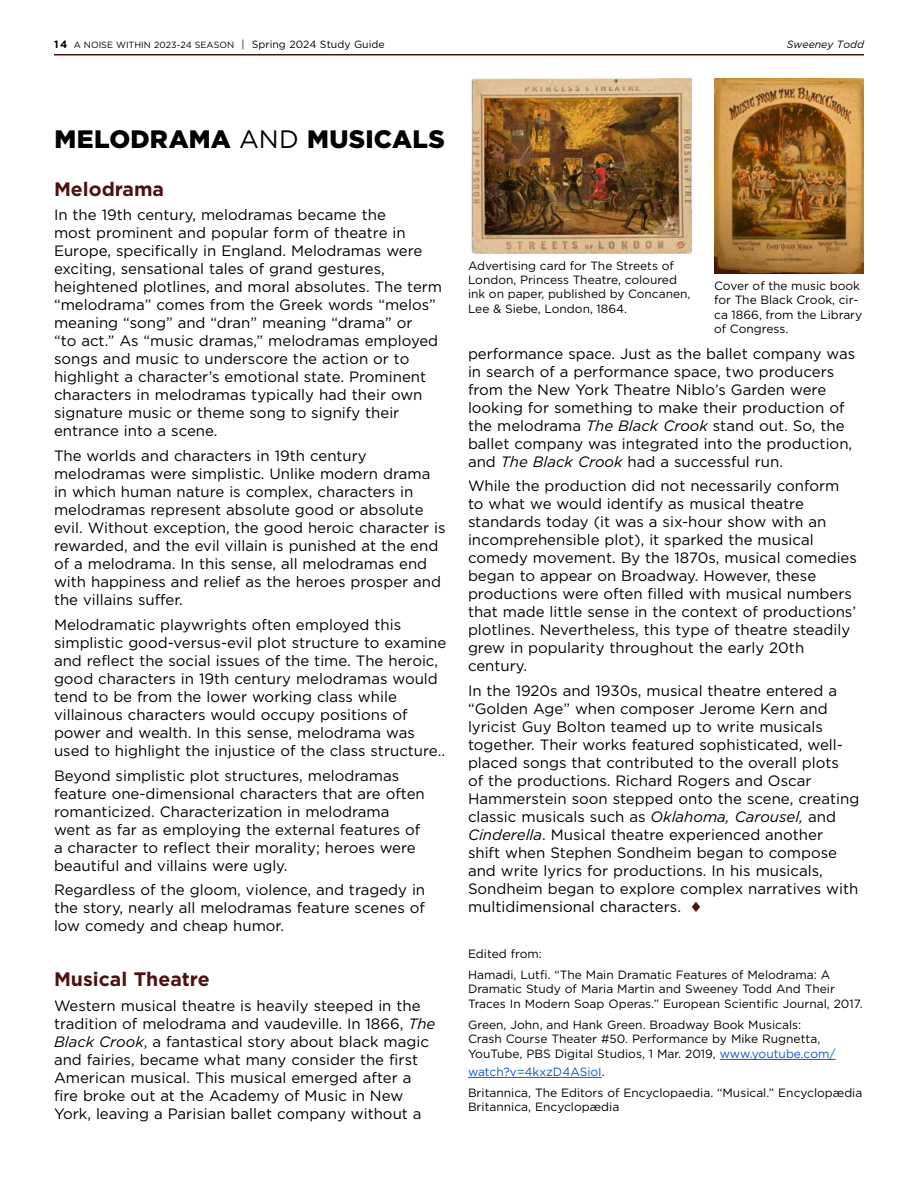
<style>
.page{position:relative;width:918px;height:1188px;background:#fff}
.page>*{position:absolute;margin:0;border:0;box-sizing:border-box;transform-origin:0 0}
.t1{font:900 25.2px "Gotham";letter-spacing:.005em;color:#000}
.t2{font:700 19.5px "Gotham";color:#4d1312}
.t3{font:15px/18px "Gotham";color:#000}
.t4{font:12px/14.4px "Gotham";color:#000}
.t5{font:italic 10.5px "Gotham";color:#000}
.t6{font:9px "Gotham";color:#000}
.s1{font-weight:700;font-size:10.5px}
.s2{font-weight:700;font-size:10.5px;color:#946e66}
.s3{font-size:10.5px}
.s4{font-weight:400}
.s5{font-style:italic}
.s6{color:#4d1312}
.s7{color:#15c}
</style>
<div class="page">
<hr style="left:720px;top:1059px;width:116px;height:1px;background:#15c">
<hr style="left:468px;top:1077px;width:134px;height:1px;background:#15c">
<img style="left:471px;top:78px;width:221px;height:176px">
<img style="left:714px;top:78px;width:150px;height:195px">
<hr style="left:54px;top:54px;width:810px;height:2px;background:#4d1312">
<p class="t6" style="left:54px;top:39px;width:332px"><span class="s1">14</span> A NOISE WITHIN 2023-24 SEASON <span class="s2">|</span> <span class="s3">Spring 2024 Study Guide</span></p>
<p class="t5" style="left:787px;top:37px;width:79px">Sweeney Todd</p>
<h1 class="t1" style="left:54px;top:121px;width:392px">MELODRAMA <span class="s4">AND</span> MUSICALS</h1>
<h2 class="t2" style="left:54px;top:176px;width:112px">Melodrama</h2>
<p class="t3" style="left:54px;top:206px;width:390px">In the 19th century, melodramas became the<br>most prominent and popular form of theatre in Europe, specifically in England. Melodramas were exciting, sensational tales of grand gestures, heightened plotlines, and moral absolutes. The term “melodrama” comes from the Greek words “melos” meaning “song” and “dran” meaning “drama” or<br>“to act.” As “music dramas,” melodramas employed songs and music to underscore the action or to highlight a character’s emotional state. Prominent characters in melodramas typically had their own signature music or theme song to signify their entrance into a scene.</p>
<p class="t3" style="left:54px;top:446px;width:393px">The worlds and characters in 19th century melodramas were simplistic. Unlike modern drama in which human nature is complex, characters in melodramas represent absolute good or absolute evil. Without exception, the good heroic character is rewarded, and the evil villain is punished at the end of a melodrama. In this sense, all melodramas end with happiness and relief as the heroes prosper and the villains suffer.</p>
<p class="t3" style="left:54px;top:615px;width:394px">Melodramatic playwrights often employed this simplistic good-versus-evil plot structure to examine and reflect the social issues of the time. The heroic, good characters in 19th century melodramas would tend to be from the lower working class while villainous characters would occupy positions of power and wealth. In this sense, melodrama was used to highlight the injustice of the class structure..</p>
<p class="t3" style="left:54px;top:766px;width:372px">Beyond simplistic plot structures, melodramas feature one-dimensional characters that are often romanticized. Characterization in melodrama went as far as employing the external features of a character to reflect their morality; heroes were beautiful and villains were ugly.</p>
<p class="t3" style="left:54px;top:881px;width:373px;text-align:justify">Regardless of the gloom, violence, and tragedy in the story, nearly all melodramas feature scenes of low comedy and cheap humor.</p>
<h2 class="t2" style="left:54px;top:966px;width:157px">Musical Theatre</h2>
<p class="t3" style="left:54px;top:996px;width:383px">Western musical theatre is heavily steeped in the tradition of melodrama and vaudeville. In 1866, <span class="s5">The Black Crook</span>, a fantastical story about black magic and fairies, became what many consider the first American musical. This musical emerged after a fire broke out at the Academy of Music in New York, leaving a Parisian ballet company without a</p>
<p class="t4" style="left:468px;top:258px;width:224px">Advertising card for The Streets of London, Princess Theatre, coloured ink on paper, published by Concanen, Lee &amp; Siebe, London, 1864.</p>
<p class="t4" style="left:714px;top:278px;width:150px">Cover of the music book for The Black Crook, cir&shy;ca 1866, from the Library of Congress.</p>
<p class="t3" style="left:468px;top:344px;width:389px">performance space. Just as the ballet company was in search of a performance space, two producers from the New York Theatre Niblo’s Garden were looking for something to make their production of the melodrama <span class="s5">The Black Crook</span> stand out. So, the ballet company was integrated into the production, and <span class="s5">The Black Crook</span> had a successful run.</p>
<p class="t3" style="left:468px;top:477px;width:391px">While the production did not necessarily conform to what we would identify as musical theatre standards today (it was a six-hour show with an incomprehensible plot), it sparked the musical comedy movement. By the 1870s, musical comedies began to appear on Broadway. However, these productions were often filled with musical numbers that made little sense in the context of productions’ plotlines. Nevertheless, this type of theatre steadily grew in popularity throughout the early 20th century.</p>
<p class="t3" style="left:468px;top:681px;width:393px">In the 1920s and 1930s, musical theatre entered a “Golden Age” when composer Jerome Kern and lyricist Guy Bolton teamed up to write musicals together. Their works featured sophisticated, well&shy;placed songs that contributed to the overall plots<br>of the productions. Richard Rogers and Oscar Hammerstein soon stepped onto the scene, creating classic musicals such as <span class="s5">Oklahoma, Carousel,</span> and <span class="s5">Cinderella</span>. Musical theatre experienced another<br>shift when Stephen Sondheim began to compose and write lyrics for productions. In his musicals, Sondheim began to explore complex narratives with multidimensional characters. <span class="s6">♦</span></p>
<p class="t4" style="left:468px;top:943px;width:364px;line-height:21.1px">Edited from:<br>Hamadi, Lutfi. “The Main Dramatic Features of Melodrama: A</p>
<p class="t4" style="left:468px;top:982px;width:396px">Dramatic Study of Maria Martin and Sweeney Todd And Their<br>Traces In Modern Soap Operas.” European Scientific Journal, 2017.</p>
<p class="t4" style="left:468px;top:1017px;width:369px">Green, John, and Hank Green. Broadway Book Musicals:<br>Crash Course Theater #50. Performance by Mike Rugnetta,<br>YouTube, PBS Digital Studios, 1 Mar. 2019, <span class="s7">www.youtube.com/</span></p>
<p class="t4" style="left:468px;top:1061px;width:396px;line-height:21.1px"><span class="s7">watch?v=4kxzD4ASioI</span>.<br>Britannica, The Editors of Encyclopaedia. “Musical.” Encyclopædia</p>
<p class="t4" style="left:468px;top:1100px;width:153px">Britannica, Encyclopædia</p>
</div>
